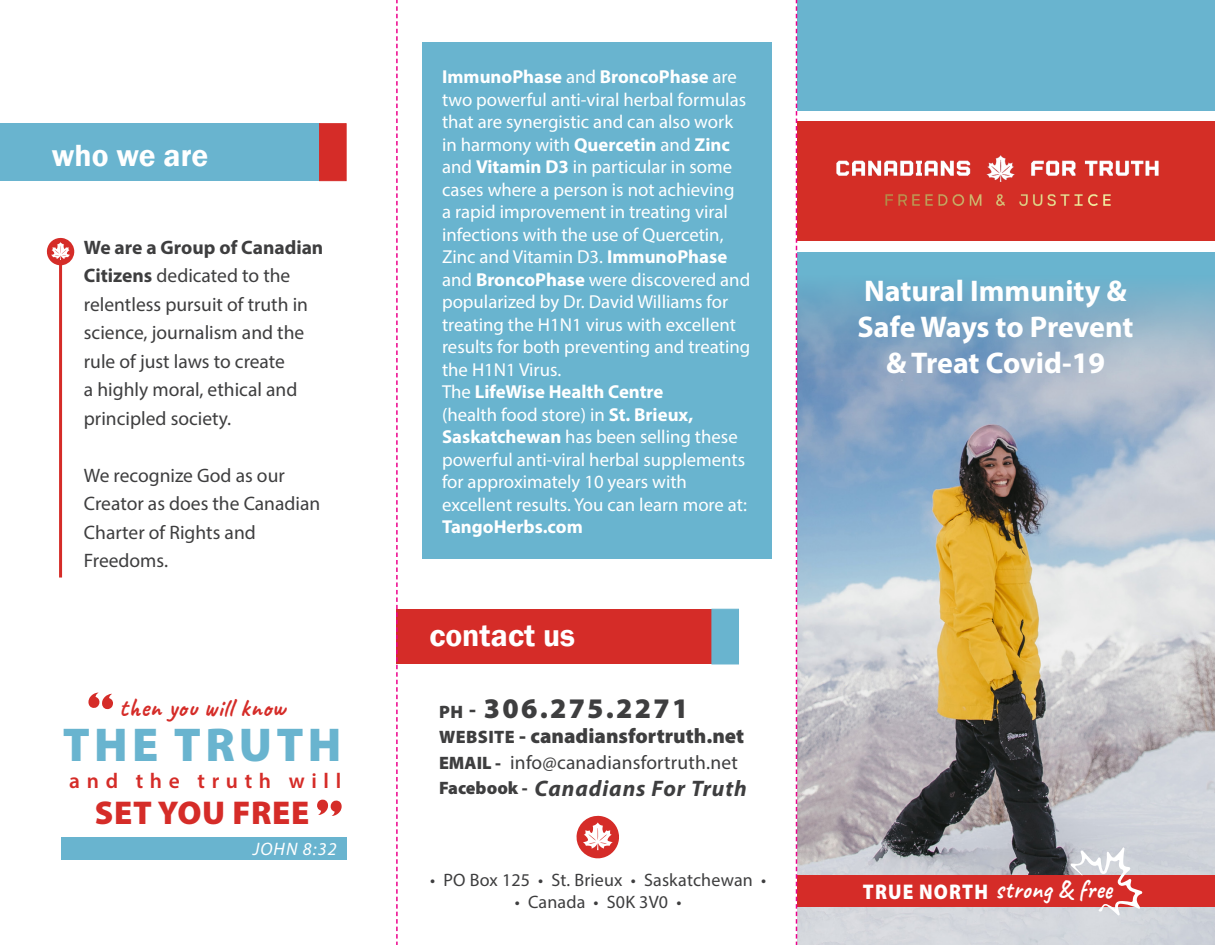
<style>
.page{position:relative;width:1215px;height:945px;background:#fff}
.page>*{position:absolute;margin:0;border:0;box-sizing:border-box;transform-origin:0 0}
.t1{font:900 47.7px "Myriad Pro";letter-spacing:.09em;color:#69b4cf}
.t2{font:900 33px "Myriad Pro";letter-spacing:.02em;color:#d52c28}
.t3{font:600 31.5px "Franklin Gothic";color:#fff}
.t4{font:700 30px "Myriad Pro";color:#fff}
.t5{font:900 28.5px "Myriad Pro";letter-spacing:.08em;color:#3e3e3f}
.t6{font:700 26.55px "Caveat";letter-spacing:.02em;color:#fff;scale:.91 1}
.t7{font:700 25.5px "Caveat";letter-spacing:.02em;color:#d52c28}
.t8{font:italic 700 22.5px "Myriad Pro";letter-spacing:.04em;color:#3e3e3f}
.t9{font:600 21.45px "Myriad Pro";letter-spacing:.31em;color:#d52c28}
.t10{font:900 21.3px "Myriad Pro";letter-spacing:.06em;color:#fff;scale:.91 1}
.t11{font:900 21px "Myriad Pro";color:#3e3e3f}
.t12{font:19.5px/28.5px "Myriad Pro";color:#3e3e3f}
.t13{font:18.75px/22.5px "Myriad Pro";color:#fff}
.t14{font:italic 18.15px "Myriad Pro";letter-spacing:.06em;color:#fff}
.t15{font:18px "Myriad Pro";letter-spacing:.01em;color:#3e3e3f}
.t16{font:900 18px "Myriad Pro";color:#3e3e3f}
.s1{font-weight:700}
.s2{font-size:18px}
.s3{font-size:21px}
</style>
<div class="page">
<img style="left:797px;top:397px;width:418px;height:548px">
<svg style="left:797px;top:0;width:418px;height:397px;fill:#69b4cf"></svg>
<div style="left:785px;top:111px;width:430px;height:141px;background:#fff"></div>
<div style="left:0;top:124px;width:320px;height:57px;background:#69b4cf"></div>
<hr style="left:59px;top:262px;width:3px;height:316px;background:#d52c28">
<div style="left:319px;top:124px;width:27px;height:57px;background:#d52c28"></div>
<div style="left:396px;top:609px;width:316px;height:55px;background:#d52c28"></div>
<div style="left:712px;top:609px;width:27px;height:55px;background:#69b4cf"></div>
<svg style="left:576px;top:815px;width:43px;height:43px"></svg>
<div style="left:797px;top:875px;width:418px;height:32px;background:#d52c28"></div>
<svg style="left:1071px;top:847px;width:72px;height:69px"></svg>
<svg style="left:46px;top:237px;width:28px;height:28px"></svg>
<div style="left:62px;top:837px;width:285px;height:23px;background:#69b4cf"></div>
<svg style="left:88px;top:693px;width:25px;height:17px"></svg>
<svg style="left:317px;top:799px;width:25px;height:17px"></svg>
<img style="left:797px;top:121px;width:418px;height:119px">
<div style="left:422px;top:42px;width:350px;height:517px;background:#69b4cf"></div>
<svg style="left:396px;top:0;width:2px;height:945px"></svg>
<svg style="left:796px;top:0;width:1px;height:945px"></svg>
<p class="t3" style="left:52px;top:136px;width:158px">who we are</p>
<p class="t12" style="left:84px;top:233px;width:241px"><span class="s1">We are a Group of Canadian<br>Citizens</span> dedicated to the relentless pursuit of truth in science, journalism and the rule of just laws to create<br>a highly moral, ethical and principled society.</p>
<p class="t12" style="left:84px;top:461px;width:238px">We recognize God as our<br>Creator as does the Canadian<br>Charter of Rights and<br>Freedoms.</p>
<p class="t7" style="left:119px;top:691px;width:167px">then you will know</p>
<p class="t1" style="left:63px;top:713px;width:280px">THE TRUTH</p>
<p class="t9" style="left:69px;top:767px;width:273px">and the truth will</p>
<p class="t2" style="left:95px;top:791px;width:216px">SET YOU FREE</p>
<p class="t14" style="left:253px;top:838px;width:86px">JOHN 8:32</p>
<p class="t13" style="left:442px;top:65px;width:310px"><span class="s1">ImmunoPhase</span> and <span class="s1">BroncoPhase</span> are two powerful anti-viral herbal formulas that are synergistic and can also work in harmony with <span class="s1">Quercetin</span> and <span class="s1">Zinc </span>and <span class="s1">Vitamin D3</span> in particular in some cases where a person is not achieving<br>a rapid improvement in treating viral infections with the use of Quercetin, Zinc and Vitamin D3. <span class="s1">ImmunoPhase </span>and <span class="s1">BroncoPhase</span> were discovered and popularized by Dr. David Williams for treating the H1N1 virus with excellent results for both preventing and treating the H1N1 Virus.</p>
<p class="t13" style="left:442px;top:380px;width:306px">The <span class="s1">LifeWise Health Centre<br></span>(health food store) in <span class="s1">St. Brieux,<br>Saskatchewan</span> has been selling these powerful anti-viral herbal supplements for approximately 10 years with excellent results. You can learn more at:<br><span class="s1">TangoHerbs.com</span></p>
<p class="t3" style="left:429px;top:616px;width:147px">contact us</p>
<p class="t5" style="left:439px;top:690px;width:251px"><span class="s2">PH</span> <span class="s3">-</span> 306.275.2271</p>
<p class="t11" style="left:439px;top:722px;width:307px"><span class="s2">WEBSITE</span> - canadiansfortruth.net</p>
<p class="t12" style="left:510px;top:748px;width:229px">info@canadiansfortruth.net</p>
<p class="t8" style="left:535px;top:774px;width:214px">Canadians For Truth</p>
<p class="t16" style="left:439px;top:751px;width:64px">EMAIL -</p>
<p class="t16" style="left:439px;top:776px;width:90px">Facebook -</p>
<p class="t15" style="left:430px;top:869px;width:337px">• PO Box 125 • St. Brieux • Saskatchewan •</p>
<p class="t15" style="left:515px;top:891px;width:168px">• Canada • S0K 3V0 •</p>
<p class="t4" style="left:864px;top:272px;width:264px">Natural Immunity &amp;</p>
<p class="t4" style="left:857px;top:308px;width:278px">Safe Ways to Prevent</p>
<p class="t4" style="left:886px;top:344px;width:220px">&amp; Treat Covid-19</p>
<p class="t10" style="left:863px;top:878px;width:139px">TRUE NORTH</p>
<p class="t6" style="left:995px;top:872px;width:130px">strong &amp; free</p>
</div>
